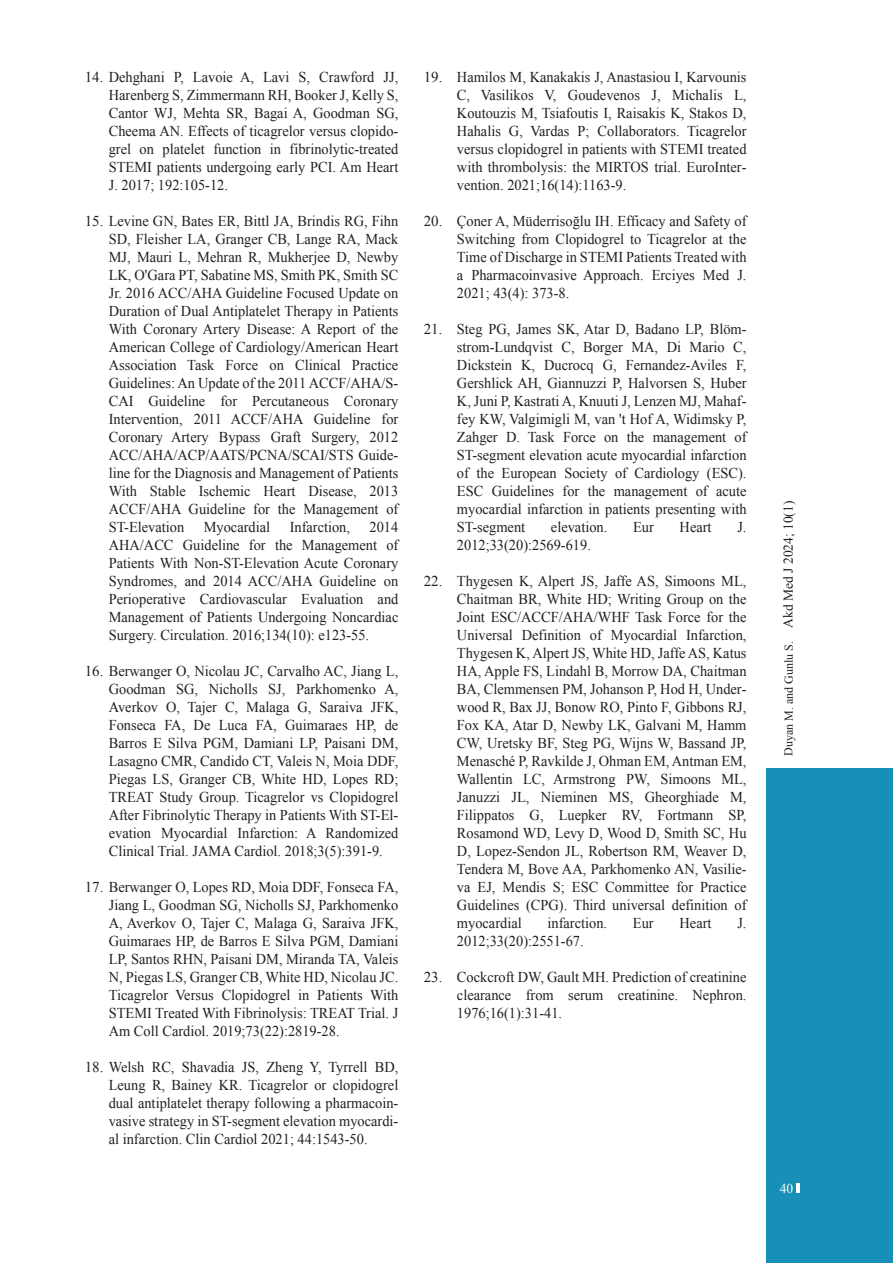
<style>
.page{position:relative;width:893px;height:1263px;background:#fff}
.page>*{position:absolute;margin:0;border:0;box-sizing:border-box;transform-origin:0 0}
.t1{font:15px/18px "Times New Roman";color:#231f20;text-align:justify;scale:.96 1}
.t2{font:15px "Times New Roman";color:#231f20}
.t3{font:13.5px "Times New Roman";color:#fff}
.t4{font:12px "Times New Roman";letter-spacing:-.005em;color:#231f20}
.s1{font-size:13.5px;color:#211e1e}
</style>
<div class="page">
<div style="left:766px;top:769px;width:127px;height:494px;background:#188fb7"></div>
<svg style="left:796px;top:1183px;width:3px;height:10px"></svg>
<p class="t2" style="left:85px;top:66px;width:315px">14. Dehghani P, Lavoie A, Lavi S, Crawford JJ,</p>
<p class="t1" style="left:109px;top:85px;width:303px">Harenberg S, Zimmermann RH, Booker J, Kelly S, Cantor WJ, Mehta SR, Bagai A, Goodman SG, Cheema AN. Effects of ticagrelor versus clopido&shy;grel on platelet function in fibrinolytic-treated STEMI patients undergoing early PCI. Am Heart J. 2017; 192:105-12.</p>
<p class="t2" style="left:85px;top:210px;width:315px">15. Levine GN, Bates ER, Bittl JA, Brindis RG, Fihn</p>
<p class="t1" style="left:109px;top:229px;width:303px">SD, Fleisher LA, Granger CB, Lange RA, Mack MJ, Mauri L, Mehran R, Mukherjee D, Newby LK, O'Gara PT, Sabatine MS, Smith PK, Smith SC Jr. 2016 ACC/AHA Guideline Focused Update on Duration of Dual Antiplatelet Therapy in Patients With Coronary Artery Disease: A Report of the American College of Cardiology/American Heart Association Task Force on Clinical Practice Guidelines: An Update of the 2011 ACCF/AHA/S-CAI Guideline for Percutaneous Coronary Intervention, 2011 ACCF/AHA Guideline for Coronary Artery Bypass Graft Surgery, 2012<br>ACC/AHA/ACP/AATS/PCNA/SCAI/STS Guide&shy;line for the Diagnosis and Management of Patients With Stable Ischemic Heart Disease, 2013<br>ACCF/AHA Guideline for the Management of ST-Elevation</p>
<p class="t1" style="left:204px;top:517px;width:71px">Myocardial</p>
<p class="t1" style="left:290px;top:517px;width:64px">Infarction,</p>
<p class="t1" style="left:109px;top:517px;width:303px;text-indent:261px">2014<br>AHA/ACC Guideline for the Management of Patients With Non-ST-Elevation Acute Coronary Syndromes, and 2014 ACC/AHA Guideline on Perioperative Cardiovascular Evaluation and Management of Patients Undergoing Noncardiac Surgery. Circulation. 2016;134(10): e123-55.</p>
<p class="t2" style="left:85px;top:660px;width:315px">16. Berwanger O, Nicolau JC, Carvalho AC, Jiang L,</p>
<p class="t1" style="left:109px;top:679px;width:303px">Goodman SG, Nicholls SJ, Parkhomenko A, Averkov O, Tajer C, Malaga G, Saraiva JFK, Fonseca FA, De Luca FA, Guimaraes HP, de Barros E Silva PGM, Damiani LP, Paisani DM, Lasagno CMR, Candido CT, Valeis N, Moia DDF, Piegas LS, Granger CB, White HD, Lopes RD; TREAT Study Group. Ticagrelor vs Clopidogrel After Fibrinolytic Therapy in Patients With ST-El&shy;evation Myocardial Infarction: A Randomized Clinical Trial. JAMA Cardiol. 2018;3(5):391-9.</p>
<p class="t2" style="left:85px;top:876px;width:315px">17. Berwanger O, Lopes RD, Moia DDF, Fonseca FA,</p>
<p class="t1" style="left:109px;top:895px;width:303px">Jiang L, Goodman SG, Nicholls SJ, Parkhomenko A, Averkov O, Tajer C, Malaga G, Saraiva JFK, Guimaraes HP, de Barros E Silva PGM, Damiani LP, Santos RHN, Paisani DM, Miranda TA, Valeis N, Piegas LS, Granger CB, White HD, Nicolau JC.<br>Ticagrelor Versus Clopidogrel in Patients With STEMI Treated With Fibrinolysis: TREAT Trial. J Am Coll Cardiol. 2019;73(22):2819-28.</p>
<p class="t2" style="left:85px;top:1056px;width:315px">18. Welsh RC, Shavadia JS, Zheng Y, Tyrrell BD,</p>
<p class="t1" style="left:109px;top:1075px;width:303px">Leung R, Bainey KR. Ticagrelor or clopidogrel dual antiplatelet therapy following a pharmacoin&shy;vasive strategy in ST-segment elevation myocardi&shy;al infarction. Clin Cardiol 2021; 44:1543-50.</p>
<p class="t2" style="left:424px;top:66px;width:20px">19.</p>
<p class="t2" style="left:424px;top:210px;width:20px">20.</p>
<p class="t2" style="left:424px;top:318px;width:20px">21.</p>
<p class="t2" style="left:424px;top:570px;width:20px">22.</p>
<p class="t2" style="left:424px;top:966px;width:20px">23.</p>
<p class="t1" style="left:457px;top:67px;width:303px">Hamilos M, Kanakakis J, Anastasiou I, Karvounis C, Vasilikos V, Goudevenos J, Michalis L, Koutouzis M, Tsiafoutis I, Raisakis K, Stakos D, Hahalis G, Vardas P; Collaborators. Ticagrelor versus clopidogrel in patients with STEMI treated with thrombolysis: the MIRTOS trial. EuroInter&shy;vention. 2021;16(14):1163-9.</p>
<p class="t1" style="left:457px;top:211px;width:303px">Çoner A, Müderrisoğlu IH. Efficacy and Safety of Switching from Clopidogrel to Ticagrelor at the Time of Discharge in STEMI Patients Treated with a Pharmacoinvasive Approach. Erciyes Med J.<br>2021; 43(4): 373-8.</p>
<p class="t1" style="left:457px;top:319px;width:303px">Steg PG, James SK, Atar D, Badano LP, Blöm&shy;strom-Lundqvist C, Borger MA, Di Mario C, Dickstein K, Ducrocq G, Fernandez-Aviles F, Gershlick AH, Giannuzzi P, Halvorsen S, Huber K, Juni P, Kastrati A, Knuuti J, Lenzen MJ, Mahaf&shy;fey KW, Valgimigli M, van 't Hof A, Widimsky P, Zahger D. Task Force on the management of ST-segment elevation acute myocardial infarction of the European Society of Cardiology (ESC).<br>ESC Guidelines for the management of acute myocardial infarction in patients presenting with ST-segment</p>
<p class="t1" style="left:551px;top:517px;width:60px">elevation.</p>
<p class="t1" style="left:633px;top:517px;width:23px">Eur</p>
<p class="t1" style="left:680px;top:517px;width:35px">Heart</p>
<p class="t1" style="left:737px;top:517px;width:11px">J.</p>
<p class="t1" style="left:457px;top:535px;width:141px">2012;33(20):2569-619.</p>
<p class="t1" style="left:457px;top:571px;width:303px">Thygesen K, Alpert JS, Jaffe AS, Simoons ML, Chaitman BR, White HD; Writing Group on the Joint ESC/ACCF/AHA/WHF Task Force for the Universal Definition of Myocardial Infarction, Thygesen K, Alpert JS, White HD, Jaffe AS, Katus HA, Apple FS, Lindahl B, Morrow DA, Chaitman BA, Clemmensen PM, Johanson P, Hod H, Under&shy;wood R, Bax JJ, Bonow RO, Pinto F, Gibbons RJ, Fox KA, Atar D, Newby LK, Galvani M, Hamm CW, Uretsky BF, Steg PG, Wijns W, Bassand JP, Menasché P, Ravkilde J, Ohman EM, Antman EM, Wallentin LC, Armstrong PW, Simoons ML, Januzzi JL, Nieminen MS, Gheorghiade M, Filippatos G, Luepker RV, Fortmann SP, Rosamond WD, Levy D, Wood D, Smith SC, Hu D, Lopez-Sendon JL, Robertson RM, Weaver D, Tendera M, Bove AA, Parkhomenko AN, Vasilie&shy;va EJ, Mendis S; ESC Committee for Practice Guidelines (CPG). Third universal definition of myocardial</p>
<p class="t1" style="left:548px;top:913px;width:64px">infarction.</p>
<p class="t1" style="left:633px;top:913px;width:23px">Eur</p>
<p class="t1" style="left:680px;top:913px;width:35px">Heart</p>
<p class="t1" style="left:737px;top:913px;width:11px">J.</p>
<p class="t1" style="left:457px;top:931px;width:134px">2012;33(20):2551-67.</p>
<p class="t1" style="left:457px;top:967px;width:303px">Cockcroft DW, Gault MH. Prediction of creatinine clearance from serum creatinine. Nephron.<br>1976;16(1):31-41.</p>
<p class="t4" style="left:781px;top:756px;width:257px;rotate:-90deg">Duyan M. and Gunlu S. <span class="s1">Akd Med J 2024; 10(1)</span></p>
<p class="t3" style="left:780px;top:1179px;width:15px">40</p>
</div>
